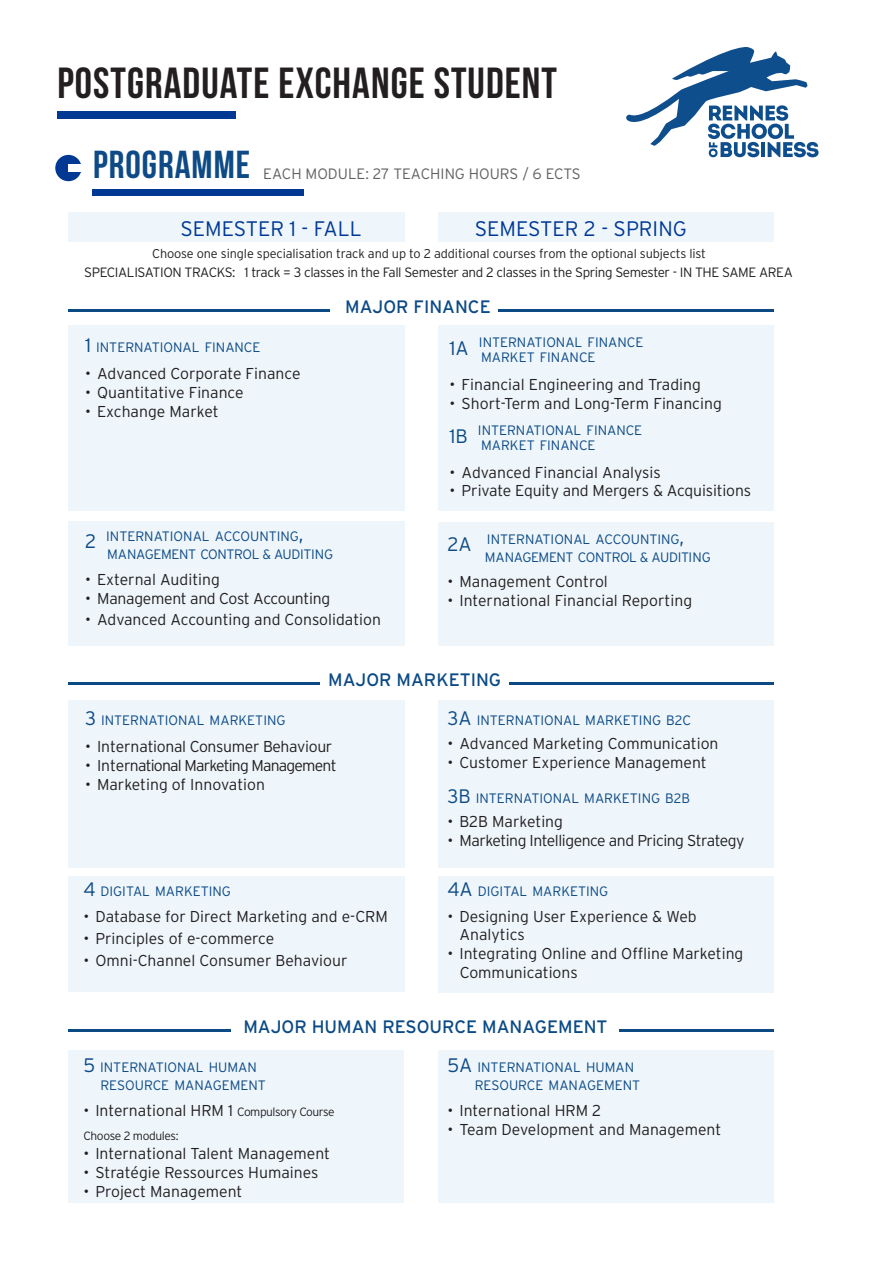
<style>
.page{position:relative;width:893px;height:1263px;background:#fff}
.page>*{position:absolute;margin:0;border:0;box-sizing:border-box;transform-origin:0 0}
.Gros_titre_prog{font:43.5px "Bebas Neue";letter-spacing:.025em;color:#231f20}
.Gros_titre_prog-2{font:39px "Bebas Neue";letter-spacing:.025em;color:#0d4a86}
.t1{font:300 21px "Interstate";color:#003894}
.matiere_prog{font:18px "Interstate";color:#0b4a85}
.matiere_prog-2{font:300 15.75px/18px "Interstate";color:#231f20}
.matiere_prog-3{font:300 15.75px "Interstate";letter-spacing:-.02em;color:#231f20}
.matiere_prog-4{font:300 15.75px "Interstate";letter-spacing:-.03em;color:#231f20}
.matiere_prog-5{font:300 15.75px "Interstate";letter-spacing:-.05em;color:#231f20}
.Gros_titre_prog-3{font:300 15px "Interstate";color:#616161}
.matiere_prog-6{font:300 13.65px "Interstate";color:#0d4a86}
.matiere_prog-7{font:300 13.65px/18px "Interstate";letter-spacing:-.02em;color:#0d4a86}
.matiere_prog-8{font:300 13.5px "Interstate";letter-spacing:-.03em;color:#231f20}
.matiere_prog-9{font:300 12.75px "Interstate";letter-spacing:-.01em;color:#231f20}
.matiere_prog-10{font:300 12px "Interstate";letter-spacing:-.03em;color:#231f20}
.s1{font-size:19.5px}
.s2{font-size:13.5px}
.s3{font-size:12px}
</style>
<div class="page">
<svg style="left:626px;top:47px;width:193px;height:111px"></svg>
<div style="left:68px;top:1051px;width:336px;height:152px;background:#eef6fb"></div>
<div style="left:68px;top:325px;width:336px;height:185px;background:#eef6fb"></div>
<div style="left:68px;top:212px;width:336px;height:29px;background:#eef6fb"></div>
<div style="left:438px;top:325px;width:336px;height:185px;background:#eef6fb"></div>
<div style="left:438px;top:522px;width:336px;height:124px;background:#eef6fb"></div>
<div style="left:438px;top:212px;width:336px;height:29px;background:#eef6fb"></div>
<div style="left:68px;top:521px;width:336px;height:125px;background:#eef6fb"></div>
<div style="left:57px;top:112px;width:179px;height:7px;background:#003894"></div>
<hr style="left:68px;top:310px;width:262px;height:2px;background:#0b4a85">
<hr style="left:498px;top:310px;width:276px;height:2px;background:#0b4a85">
<div style="left:438px;top:699px;width:336px;height:168px;background:#eef6fb"></div>
<div style="left:438px;top:876px;width:336px;height:117px;background:#eef6fb"></div>
<div style="left:68px;top:699px;width:336px;height:168px;background:#eef6fb"></div>
<hr style="left:68px;top:683px;width:251px;height:2px;background:#0b4a85">
<hr style="left:509px;top:683px;width:265px;height:2px;background:#0b4a85">
<div style="left:68px;top:876px;width:336px;height:116px;background:#eef6fb"></div>
<div style="left:438px;top:1050px;width:336px;height:152px;background:#eef6fb"></div>
<hr style="left:68px;top:1029px;width:163px;height:2px;background:#0b4a85">
<hr style="left:619px;top:1029px;width:154px;height:2px;background:#0b4a85">
<div style="left:93px;top:190px;width:211px;height:6px;background:#003894"></div>
<div style="left:55px;top:155px;width:27px;height:26px;background:#003894;border-radius:50%"></div>
<div style="left:68px;top:165px;width:14px;height:7px;background:#fff"></div>
<p class="Gros_titre_prog" style="left:57px;top:59px;width:501px">POSTGRADUATE EXCHANGE STUDENT</p>
<p class="Gros_titre_prog-2" style="left:93px;top:143px;width:158px">PROGRAMME</p>
<p class="Gros_titre_prog-3" style="left:263px;top:165px;width:319px">EACH MODULE: 27 TEACHING HOURS / 6 ECTS</p>
<p class="t1" style="left:180px;top:216px;width:183px">SEMESTER 1 - FALL</p>
<p class="t1" style="left:475px;top:216px;width:213px">SEMESTER 2 - SPRING</p>
<p class="matiere_prog-9" style="left:152px;top:246px;width:555px">Choose one single specialisation track and up to 2 additional courses from the optional subjects list</p>
<p class="matiere_prog-8" style="left:84px;top:264px;width:710px">SPECIALISATION TRACKS: 1 track = 3 classes in the Fall Semester and 2 classes in the Spring Semester - IN THE SAME AREA</p>
<p class="matiere_prog-6" style="left:85px;top:339px;width:177px"><span class="s1">1</span> INTERNATIONAL FINANCE</p>
<p class="matiere_prog-2" style="left:85px;top:364px;width:217px">• Advanced Corporate Finance</p>
<p class="matiere_prog-2" style="left:85px;top:383px;width:160px">• Quantitative Finance</p>
<p class="matiere_prog-2" style="left:85px;top:402px;width:135px">• Exchange Market</p>
<p class="matiere_prog" style="left:345px;top:295px;width:147px">MAJOR FINANCE</p>
<p class="matiere_prog-6" style="left:449px;top:334px;width:195px"><span class="s1">1A</span> INTERNATIONAL FINANCE</p>
<p class="matiere_prog-6" style="left:481px;top:349px;width:116px">MARKET FINANCE</p>
<p class="matiere_prog-2" style="left:449px;top:375px;width:253px">• Financial Engineering and Trading</p>
<p class="matiere_prog-2" style="left:449px;top:394px;width:274px">• Short-Term and Long-Term Financing</p>
<p class="matiere_prog-6" style="left:449px;top:422px;width:194px"><span class="s1">1B</span> INTERNATIONAL FINANCE</p>
<p class="matiere_prog-6" style="left:481px;top:437px;width:116px">MARKET FINANCE</p>
<p class="matiere_prog-2" style="left:449px;top:463px;width:213px">• Advanced Financial Analysis</p>
<p class="matiere_prog-2" style="left:449px;top:481px;width:303px">• Private Equity and Mergers &amp; Acquisitions</p>
<p class="matiere_prog-7" style="left:107px;top:527px;width:227px;text-indent:-22px"><span class="s1">2</span> INTERNATIONAL ACCOUNTING<span class="s1">,<br></span>MANAGEMENT CONTROL <span class="s2">&amp;</span> AUDITING</p>
<p class="matiere_prog-2" style="left:85px;top:571px;width:136px">• External Auditing</p>
<p class="matiere_prog-3" style="left:85px;top:589px;width:247px">• Management and Cost Accounting</p>
<p class="matiere_prog-2" style="left:85px;top:610px;width:298px">• Advanced Accounting and Consolidation</p>
<p class="matiere_prog-7" style="left:485px;top:530px;width:227px;text-indent:-37px"><span class="s1">2A</span> INTERNATIONAL ACCOUNTING<span class="s1">,<br></span>MANAGEMENT CONTROL <span class="s2">&amp;</span> AUDITING</p>
<p class="matiere_prog-2" style="left:447px;top:572px;width:162px">• Management Control</p>
<p class="matiere_prog-2" style="left:447px;top:591px;width:246px">• International Financial Reporting</p>
<p class="matiere_prog" style="left:328px;top:668px;width:174px">MAJOR MARKETING</p>
<p class="matiere_prog-6" style="left:85px;top:712px;width:202px"><span class="s1">3</span> INTERNATIONAL MARKETING</p>
<p class="matiere_prog-3" style="left:85px;top:737px;width:249px">• International Consumer Behaviour</p>
<p class="matiere_prog-5" style="left:85px;top:756px;width:253px">• International Marketing Management</p>
<p class="matiere_prog-2" style="left:85px;top:775px;width:181px">• Marketing of Innovation</p>
<p class="matiere_prog-6" style="left:83px;top:883px;width:149px"><span class="s1">4</span> DIGITAL MARKETING</p>
<p class="matiere_prog-2" style="left:83px;top:908px;width:306px">• Database for Direct Marketing and e-CRM</p>
<p class="matiere_prog-2" style="left:83px;top:930px;width:192px">• Principles of e-commerce</p>
<p class="matiere_prog-2" style="left:83px;top:952px;width:266px">• Omni-Channel Consumer Behaviour</p>
<p class="matiere_prog-6" style="left:447px;top:712px;width:245px"><span class="s1">3A</span> INTERNATIONAL MARKETING B<span class="s2">2</span>C</p>
<p class="matiere_prog-2" style="left:447px;top:734px;width:273px">• Advanced Marketing Communication</p>
<p class="matiere_prog-2" style="left:447px;top:753px;width:261px">• Customer Experience Management</p>
<p class="matiere_prog-6" style="left:447px;top:790px;width:242px"><span class="s1">3B</span> INTERNATIONAL MARKETING B<span class="s2">2</span>B</p>
<p class="matiere_prog-2" style="left:447px;top:812px;width:117px">• B2B Marketing</p>
<p class="matiere_prog-4" style="left:447px;top:831px;width:299px">• Marketing Intelligence and Pricing Strategy</p>
<p class="matiere_prog-6" style="left:447px;top:883px;width:162px"><span class="s1">4A</span> DIGITAL MARKETING</p>
<p class="matiere_prog-2" style="left:459px;top:908px;width:239px;text-indent:-12px">• Designing User Experience &amp; Web<br>Analytics</p>
<p class="matiere_prog-2" style="left:447px;top:945px;width:297px">• Integrating Online and Offline Marketing</p>
<p class="matiere_prog-2" style="left:460px;top:964px;width:120px">Communications</p>
<p class="matiere_prog" style="left:243px;top:1015px;width:366px">MAJOR HUMAN RESOURCE MANAGEMENT</p>
<p class="matiere_prog-6" style="left:447px;top:1059px;width:188px"><span class="s1">5A</span> INTERNATIONAL HUMAN</p>
<p class="matiere_prog-6" style="left:475px;top:1077px;width:167px">RESOURCE MANAGEMENT</p>
<p class="matiere_prog-2" style="left:447px;top:1102px;width:155px">• International HRM 2</p>
<p class="matiere_prog-2" style="left:447px;top:1121px;width:275px">• Team Development and Management</p>
<p class="matiere_prog-6" style="left:83px;top:1059px;width:175px"><span class="s1">5</span> INTERNATIONAL HUMAN</p>
<p class="matiere_prog-6" style="left:100px;top:1076px;width:167px">RESOURCE MANAGEMENT</p>
<p class="matiere_prog-2" style="left:83px;top:1101px;width:253px">• International HRM 1 <span class="s3">Compulsory Course</span></p>
<p class="matiere_prog-10" style="left:83px;top:1128px;width:97px">Choose 2 modules:</p>
<p class="matiere_prog-2" style="left:83px;top:1144px;width:248px">• International Talent Management</p>
<p class="matiere_prog-2" style="left:83px;top:1163px;width:237px">• Stratégie Ressources Humaines</p>
<p class="matiere_prog-2" style="left:83px;top:1182px;width:161px">• Project Management</p>
</div>
